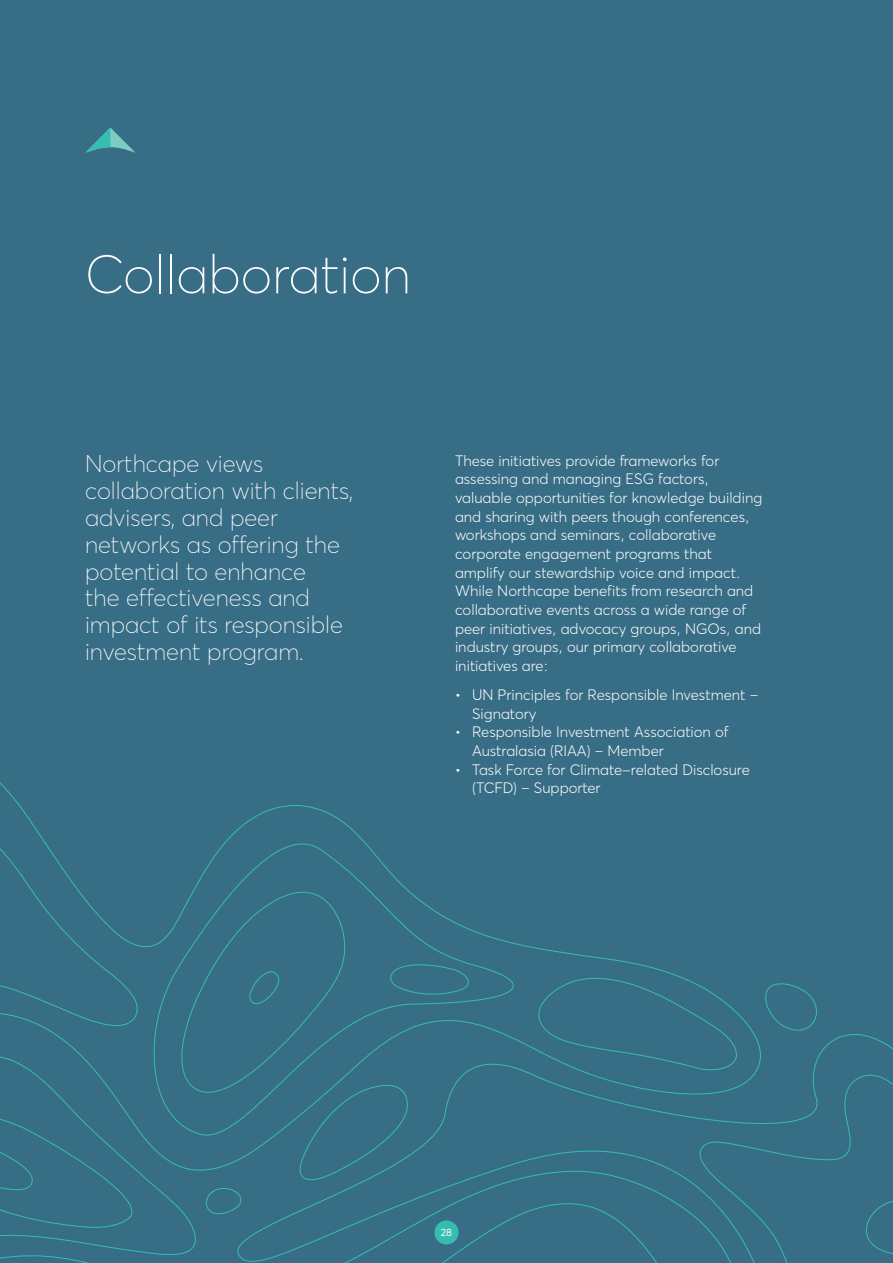
<style>
.page{position:relative;width:893px;height:1263px;background:#386d86}
.page>*{position:absolute;margin:0;border:0;box-sizing:border-box;transform-origin:0 0}
.t1{font:100 53.85px "Averta";color:#fff}
.t2{font:100 23.85px/26.8px "Averta";color:#fff}
.t3{font:300 15px/18.6px "Averta";color:#fff}
.t4{font:10.5px "Averta";color:#fff}
</style>
<div class="page">
<svg style="left:0;top:782px;width:893px;height:481px"></svg>
<svg style="left:85px;top:128px;width:51px;height:25px"></svg>
<div style="left:434px;top:1220px;width:24px;height:24px;background:#36bdb2;border-radius:50%"></div>
<h1 class="t1" style="left:85px;top:238px;width:327px">Collaboration</h1>
<h2 class="t2" style="left:85px;top:449px;width:270px">Northcape views collaboration with clients, advisers, and peer networks as offering the potential to enhance<br>the effectiveness and impact of its responsible investment program.</h2>
<p class="t3" style="left:455px;top:450px;width:309px">These initiatives provide frameworks for assessing and managing ESG factors, valuable opportunities for knowledge building and sharing with peers though conferences, workshops and seminars, collaborative corporate engagement programs that amplify our stewardship voice and impact.<br>While Northcape benefits from research and collaborative events across a wide range of peer initiatives, advocacy groups, NGOs, and industry groups, our primary collaborative initiatives are:</p>
<p class="t3" style="left:472px;top:685px;width:288px;text-indent:-17px">• UN Principles for Responsible Investment –<br>Signatory</p>
<p class="t3" style="left:472px;top:722px;width:258px;text-indent:-17px">• Responsible Investment Association of<br>Australasia (RIAA) – Member</p>
<p class="t3" style="left:472px;top:759px;width:279px;text-indent:-17px">• Task Force for Climate-related Disclosure (TCFD) – Supporter</p>
<p class="t4" style="left:441px;top:1225px;width:13px">28</p>
</div>
